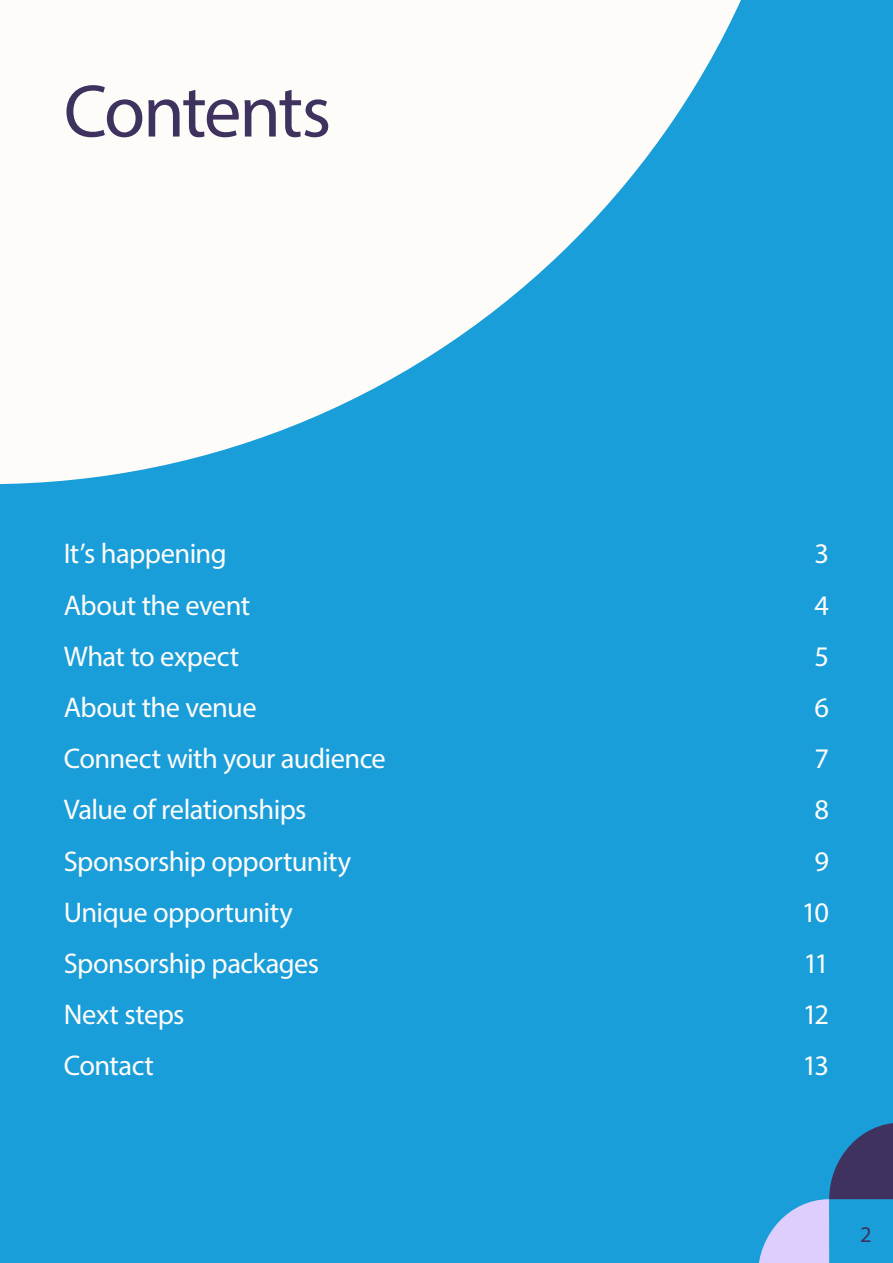
<style>
.page{position:relative;width:893px;height:1263px;background:#199eda}
.page>*{position:absolute;margin:0;border:0;box-sizing:border-box;transform-origin:0 0}
.t1{font:75px "Myriad Pro";letter-spacing:-.04em;color:#3f325f}
.t2{font:28.5px "Myriad Pro";letter-spacing:-.02em;color:#fefcf9}
.t3{font:22.5px "Myriad Pro";color:#3f325f}
</style>
<div class="page">
<svg style="left:759px;top:1123px;width:134px;height:140px"></svg>
<svg style="left:0;top:0;width:741px;height:484px;fill:#fefcf9"></svg>
<p class="t1" style="left:64px;top:65px;width:269px">Contents</p>
<p class="t2" style="left:64px;top:536px;width:165px">It’s happening</p>
<p class="t2" style="left:64px;top:587px;width:188px">About the event</p>
<p class="t2" style="left:64px;top:638px;width:177px">What to expect</p>
<p class="t2" style="left:64px;top:690px;width:194px">About the venue</p>
<p class="t2" style="left:64px;top:741px;width:324px">Connect with your audience</p>
<p class="t2" style="left:64px;top:792px;width:244px">Value of relationships</p>
<p class="t2" style="left:64px;top:843px;width:289px">Sponsorship opportunity</p>
<p class="t2" style="left:64px;top:895px;width:230px">Unique opportunity</p>
<p class="t2" style="left:64px;top:946px;width:257px">Sponsorship packages</p>
<p class="t2" style="left:64px;top:997px;width:122px">Next steps</p>
<p class="t2" style="left:64px;top:1048px;width:92px">Contact</p>
<p class="t2" style="left:815px;top:536px;width:16px">3</p>
<p class="t2" style="left:815px;top:587px;width:16px">4</p>
<p class="t2" style="left:815px;top:638px;width:16px">5</p>
<p class="t2" style="left:815px;top:690px;width:16px">6</p>
<p class="t2" style="left:815px;top:741px;width:16px">7</p>
<p class="t2" style="left:815px;top:792px;width:16px">8</p>
<p class="t2" style="left:815px;top:843px;width:16px">9</p>
<p class="t2" style="left:802px;top:895px;width:29px">10</p>
<p class="t2" style="left:803px;top:946px;width:27px">11</p>
<p class="t2" style="left:803px;top:997px;width:28px">12</p>
<p class="t2" style="left:803px;top:1048px;width:28px">13</p>
<p class="t3" style="left:860px;top:1221px;width:13px">2</p>
</div>
